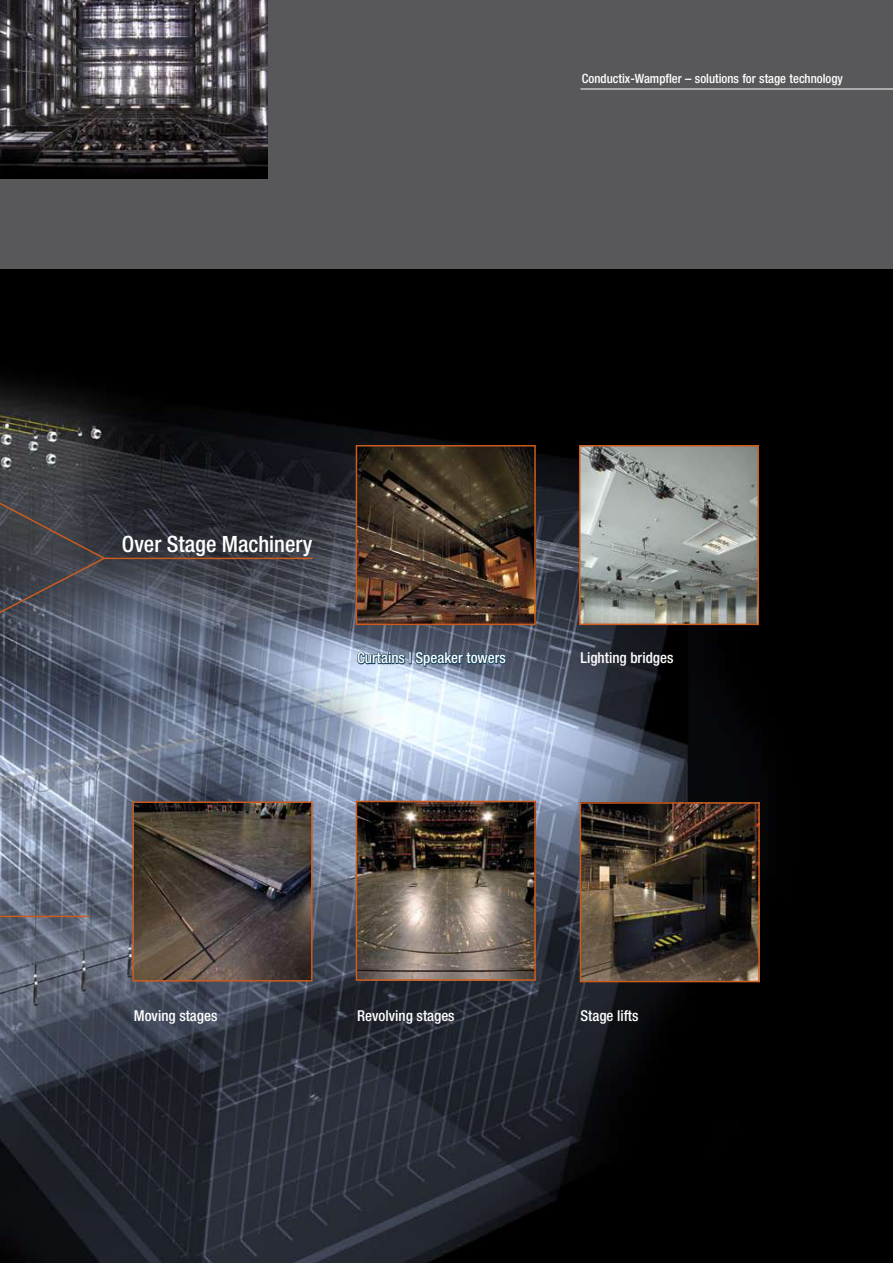
<style>
.page{position:relative;width:893px;height:1263px;background:#58585a}
.page>*{position:absolute;margin:0;border:0;box-sizing:border-box;transform-origin:0 0}
.t1{font:500 condensed 22.5px "Helvetica Neue LT";color:#fff}
.t2{font:500 condensed 15px "Helvetica Neue LT";color:#fff}
.t3{font:500 condensed 12.75px "Helvetica Neue LT";color:#fff}
</style>
<div class="page">
<img style="left:0;top:269px;width:893px;height:994px">
<img style="left:135px;top:804px;width:175px;height:174px">
<div style="left:132px;top:801px;width:181px;height:180px;border:2px solid #cc5b1e"></div>
<img style="left:359px;top:448px;width:174px;height:174px">
<div style="left:356px;top:445px;width:180px;height:180px;border:2px solid #cc5b1e"></div>
<img style="left:359px;top:804px;width:174px;height:174px">
<div style="left:356px;top:801px;width:180px;height:180px;border:2px solid #cc5b1e"></div>
<img style="left:583px;top:805px;width:174px;height:174px">
<div style="left:580px;top:802px;width:180px;height:180px;border:2px solid #cc5b1e"></div>
<img style="left:582px;top:448px;width:174px;height:174px">
<div style="left:579px;top:445px;width:180px;height:180px;border:2px solid #cc5b1e"></div>
<svg style="left:356px;top:640px;width:151px;height:39px;background:#6a7d93"></svg>
<svg style="left:0;top:478px;width:314px;height:159px;background:#41434d"></svg>
<img style="left:0;top:0;width:268px;height:179px">
<hr style="left:580px;top:89px;width:313px;height:1px;background:#fff">
<svg style="left:0;top:814px;width:91px;height:104px;background:#767f92"></svg>
<p class="t3" style="left:582px;top:71px;width:263px">Conductix-Wampfler – solutions for stage technology</p>
<h1 class="t1" style="left:122px;top:530px;width:192px">Over Stage Machinery</h1>
<p class="t2" style="left:357px;top:649px;width:150px">Curtains | Speaker towers</p>
<p class="t2" style="left:580px;top:649px;width:94px">Lighting bridges</p>
<p class="t2" style="left:134px;top:1006px;width:85px">Moving stages</p>
<p class="t2" style="left:357px;top:1006px;width:99px">Revolving stages</p>
<p class="t2" style="left:580px;top:1006px;width:60px">Stage lifts</p>
</div>
